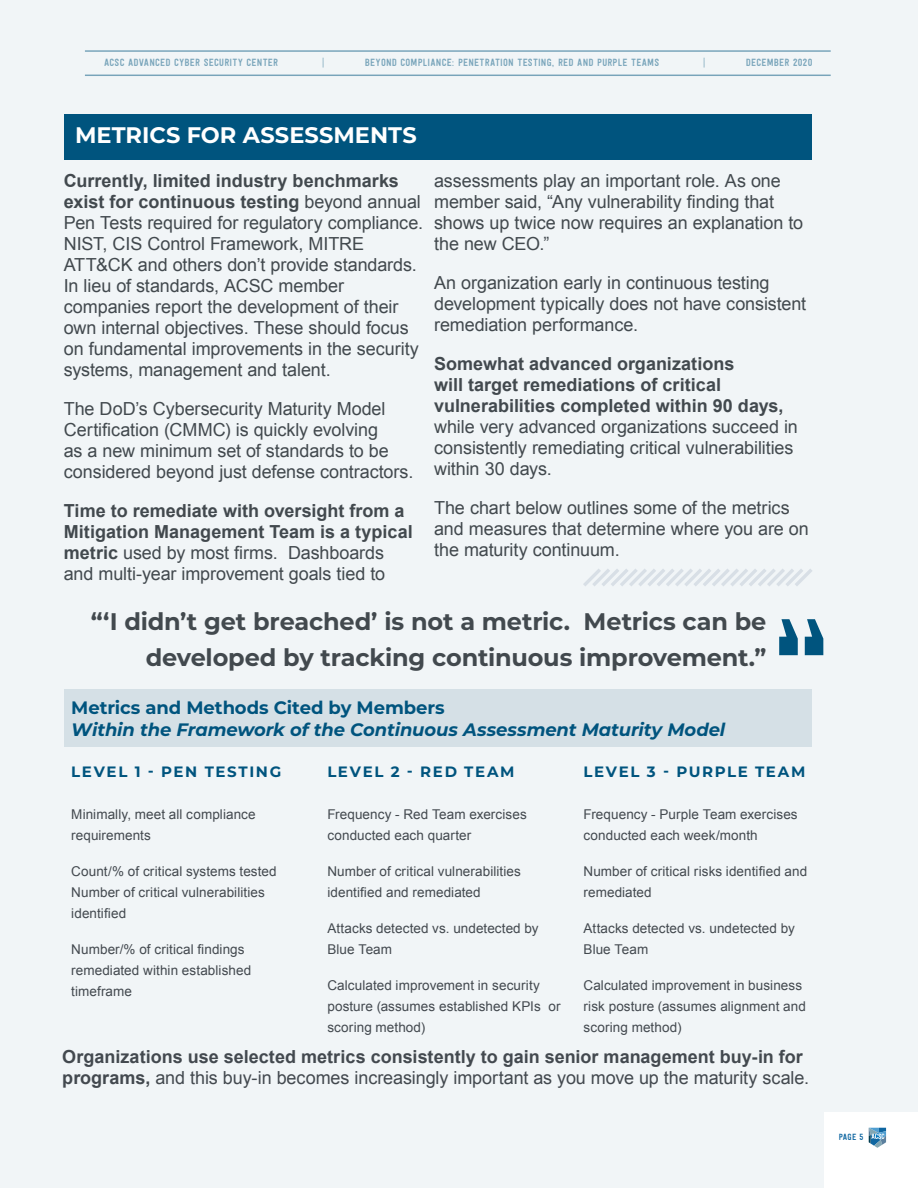
<style>
.page{position:relative;width:918px;height:1188px;background:#f1f5f7}
.page>*{position:absolute;margin:0;border:0;box-sizing:border-box;transform-origin:0 0}
.t1{font:700 24px/36px "Montserrat";letter-spacing:-.01em;color:#42494e;text-align:right}
.t2{font:700 22.5px "Montserrat";letter-spacing:.005em;color:#fff}
.Body_Copy{font:18px/21px "Arial";letter-spacing:-.005em;color:#42494e}
.Body_Copy-2{font:700 18px/21px "Arial";color:#42494e}
.Body_Copy-3{font:700 18px/21px "Arial";color:#43494f}
.t3{font:italic 700 18px "Montserrat";letter-spacing:-.005em;color:#00547e}
.t4{font:700 18px "Montserrat";letter-spacing:-.005em;color:#00547e}
.t5{font:700 15px "Montserrat";letter-spacing:.11em;color:#00547e}
.Body_Copy-4{font:13.5px/21px "Arial";letter-spacing:.005em;color:#43494f}
.t6{font:10.5px "Festivo Letters No 19";letter-spacing:.015em;color:#00547e}
.Body_Copy_-_indent{font:9px "Festivo Letters No 19";color:#0f66a1}
.s1{font-weight:700}
.s2{font-weight:400}
</style>
<div class="page">
<div style="left:824px;top:1113px;width:94px;height:75px;background:#fff"></div>
<svg style="left:869px;top:1128px;width:17px;height:20px"></svg>
<hr style="left:85px;top:75px;width:746px;height:1px;background:#00547e">
<hr style="left:85px;top:50px;width:746px;height:2px;background:#00547e">
<div style="left:64px;top:115px;width:748px;height:45px;background:#00547e"></div>
<svg style="left:583px;top:569px;width:229px;height:17px"></svg>
<svg style="left:779px;top:619px;width:44px;height:36px"></svg>
<div style="left:64px;top:690px;width:748px;height:57px;background:#d5e0e6"></div>
<p class="t6" style="left:104px;top:56px;width:176px">ACSC ADVANCED CYBER SECURITY CENTER</p>
<p class="t6" style="left:322px;top:56px;width:4px">|</p>
<p class="t6" style="left:365px;top:56px;width:296px">BEYOND COMPLIANCE: PENETRATION TESTING, RED AND PURPLE TEAMS</p>
<p class="t6" style="left:703px;top:56px;width:4px">|</p>
<p class="t6" style="left:746px;top:56px;width:68px">DECEMBER 2020</p>
<h3 class="t2" style="left:75px;top:119px;width:343px">METRICS FOR ASSESSMENTS</h3>
<p class="Body_Copy" style="left:64px;top:170px;width:361px"><span class="s1">Currently, limited industry benchmarks exist for continuous testing</span> beyond annual Pen Tests required for regulatory compliance.<br>NIST, CIS Control Framework, MITRE ATT&amp;CK and others don’t provide standards.<br>In lieu of standards, ACSC member companies report the development of their own internal objectives. These should focus on fundamental improvements in the security systems, management and talent.</p>
<p class="Body_Copy" style="left:64px;top:398px;width:351px">The DoD’s Cybersecurity Maturity Model Certification (CMMC) is quickly evolving<br>as a new minimum set of standards to be considered beyond just defense contractors.</p>
<p class="Body_Copy-2" style="left:64px;top:501px;width:350px">Time to remediate with oversight from a Mitigation Management Team is a typical metric <span class="s2">used by most firms. Dashboards and multi-year improvement goals tied to</span></p>
<p class="Body_Copy" style="left:434px;top:170px;width:371px">assessments play an important role. As one member said, “Any vulnerability finding that shows up twice now requires an explanation to the new CEO.”</p>
<p class="Body_Copy" style="left:434px;top:272px;width:374px">An organization early in continuous testing development typically does not have consistent remediation performance.</p>
<p class="Body_Copy-2" style="left:434px;top:353px;width:365px">Somewhat advanced organizations<br>will target remediations of critical vulnerabilities completed within 90 days, <span class="s2">while very advanced organizations succeed in consistently remediating critical vulnerabilities within 30 days.</span></p>
<p class="Body_Copy" style="left:434px;top:497px;width:376px">The chart below outlines some of the metrics and measures that determine where you are on the maturity continuum.</p>
<h3 class="t1" style="left:91px;top:603px;width:677px">“‘I didn’t get breached’ is not a metric. Metrics can be developed by tracking continuous improvement.”</h3>
<h5 class="t4" style="left:71px;top:695px;width:375px">Metrics and Methods Cited by Members</h5>
<h5 class="t3" style="left:71px;top:717px;width:656px">Within the Framework of the Continuous Assessment Maturity Model</h5>
<h5 class="t5" style="left:71px;top:760px;width:211px">LEVEL 1 - PEN TESTING</h5>
<p class="Body_Copy-4" style="left:71px;top:803px;width:186px">Minimally, meet all compliance requirements</p>
<p class="Body_Copy-4" style="left:71px;top:860px;width:207px">Count/% of critical systems tested</p>
<p class="Body_Copy-4" style="left:71px;top:881px;width:195px">Number of critical vulnerabilities identified</p>
<p class="Body_Copy-4" style="left:71px;top:938px;width:181px">Number/% of critical findings remediated within established timeframe</p>
<h5 class="t5" style="left:327px;top:760px;width:189px">LEVEL 2 - RED TEAM</h5>
<p class="Body_Copy-4" style="left:327px;top:803px;width:201px">Frequency - Red Team exercises conducted each quarter</p>
<p class="Body_Copy-4" style="left:327px;top:860px;width:195px">Number of critical vulnerabilities identified and remediated</p>
<p class="Body_Copy-4" style="left:327px;top:917px;width:213px">Attacks detected vs. undetected by<br>Blue Team</p>
<p class="Body_Copy-4" style="left:327px;top:974px;width:235px">Calculated improvement in security posture (assumes established KPIs or scoring method)</p>
<h5 class="t5" style="left:584px;top:760px;width:223px">LEVEL 3 - PURPLE TEAM</h5>
<p class="Body_Copy-4" style="left:584px;top:803px;width:216px">Frequency - Purple Team exercises conducted each week/month</p>
<p class="Body_Copy-4" style="left:584px;top:860px;width:225px">Number of critical risks identified and remediated</p>
<p class="Body_Copy-4" style="left:584px;top:917px;width:213px">Attacks detected vs. undetected by<br>Blue Team</p>
<p class="Body_Copy-4" style="left:584px;top:974px;width:224px">Calculated improvement in business risk posture (assumes alignment and scoring method)</p>
<p class="Body_Copy-3" style="left:62px;top:1047px;width:748px">Organizations use selected metrics consistently to gain senior management buy-in for programs, <span class="s2">and this buy-in becomes increasingly important as you move up the maturity scale.</span></p>
<p class="Body_Copy_-_indent" style="left:839px;top:1132px;width:26px">PAGE 5</p>
</div>
